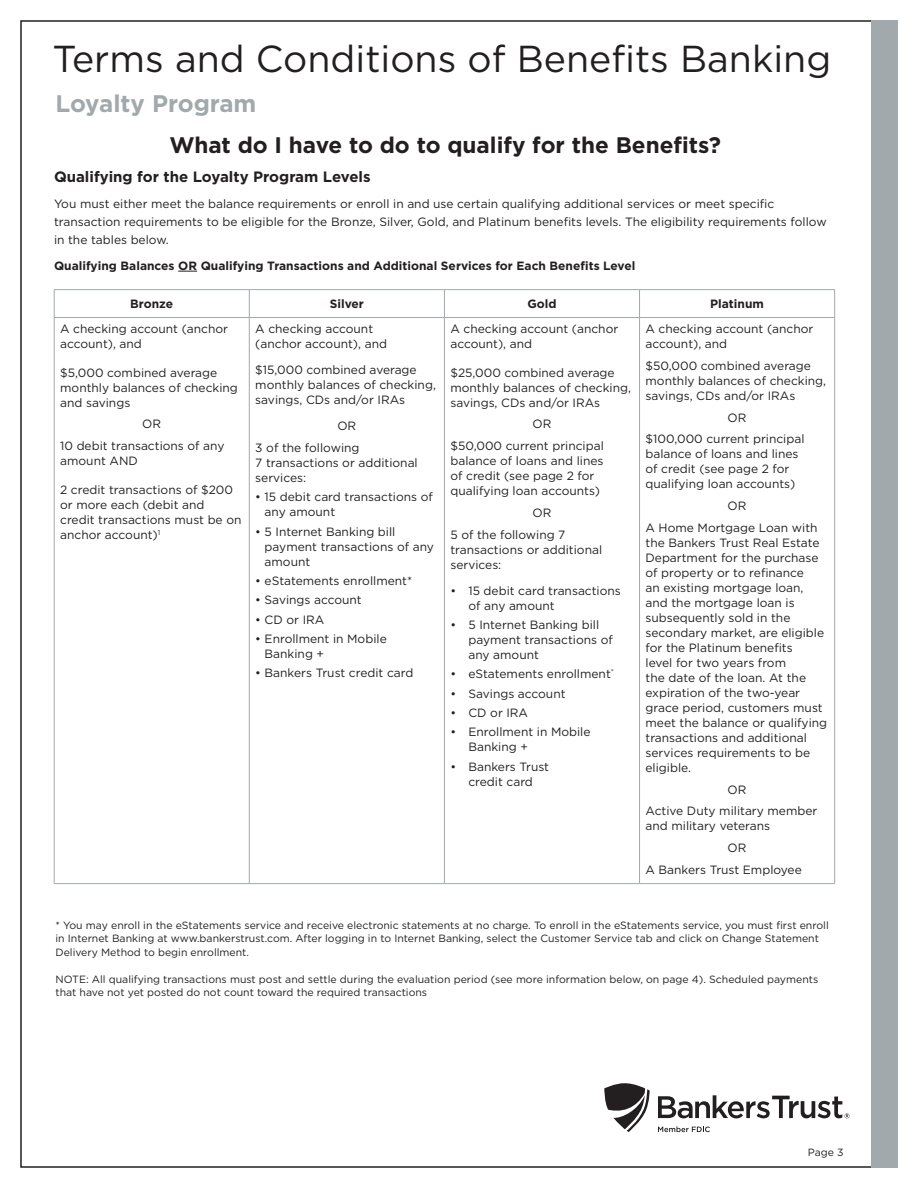
<style>
.page{position:relative;width:918px;height:1188px;background:#fff}
.page>*{position:absolute;margin:0;border:0;box-sizing:border-box;transform-origin:0 0}
.t1{font:37.5px "Gotham";color:#231f20}
.t2{font:700 24px "Gotham";color:#a1a9ad}
.t3{font:700 22.5px "Gotham";color:#231f20}
.t4{font:700 15px "Gotham";color:#231f20}
.t5{font:12px/15px "Gotham";color:#231f20}
.t6{font:700 12px "Gotham";color:#231f20}
.t7{font:10.5px/13.5px "Gotham";color:#231f20}
</style>
<div class="page">
<div style="left:871px;top:20px;width:27px;height:1148px;background:#a1a9ad"></div>
<svg style="left:604px;top:1083px;width:46px;height:49px"></svg>
<svg style="left:658px;top:1095px;width:192px;height:23px"></svg>
<svg style="left:658px;top:1126px;width:52px;height:6px"></svg>
<svg style="left:178px;top:271px;width:19px;height:1px"></svg>
<hr style="left:54px;top:289px;width:195px;height:1px;background:#a1a9ad">
<svg style="left:54px;top:290px;width:1px;height:27px"></svg>
<hr style="left:249px;top:289px;width:195px;height:1px;background:#a1a9ad">
<svg style="left:249px;top:290px;width:1px;height:27px"></svg>
<hr style="left:444px;top:289px;width:196px;height:1px;background:#a1a9ad">
<svg style="left:444px;top:290px;width:1px;height:27px"></svg>
<hr style="left:640px;top:289px;width:195px;height:1px;background:#a1a9ad">
<svg style="left:639px;top:290px;width:1px;height:27px"></svg>
<svg style="left:834px;top:290px;width:1px;height:27px"></svg>
<hr style="left:54px;top:317px;width:195px;height:1px;background:#a1a9ad">
<hr style="left:54px;top:318px;width:1px;height:565px;background:#a1a9ad">
<hr style="left:249px;top:317px;width:195px;height:1px;background:#a1a9ad">
<hr style="left:249px;top:318px;width:1px;height:565px;background:#a1a9ad">
<hr style="left:444px;top:317px;width:196px;height:1px;background:#a1a9ad">
<hr style="left:444px;top:318px;width:1px;height:565px;background:#a1a9ad">
<hr style="left:640px;top:317px;width:195px;height:1px;background:#a1a9ad">
<hr style="left:639px;top:318px;width:1px;height:565px;background:#a1a9ad">
<hr style="left:834px;top:318px;width:1px;height:565px;background:#a1a9ad">
<hr style="left:54px;top:883px;width:195px;height:1px;background:#a1a9ad">
<hr style="left:249px;top:883px;width:195px;height:1px;background:#a1a9ad">
<hr style="left:444px;top:883px;width:196px;height:1px;background:#a1a9ad">
<hr style="left:640px;top:883px;width:195px;height:1px;background:#a1a9ad">
<h1 class="t1" style="left:52px;top:35px;width:780px">Terms and Conditions of Benefits Banking</h1>
<h2 class="t2" style="left:56px;top:88px;width:202px">Loyalty Program</h2>
<h3 class="t3" style="left:169px;top:130px;width:553px">What do I have to do to qualify for the Benefits?</h3>
<p class="t4" style="left:54px;top:167px;width:318px">Qualifying for the Loyalty Program Levels</p>
<p class="t5" style="left:54px;top:195px;width:774px;line-height:18px">You must either meet the balance requirements or enroll in and use certain qualifying additional services or meet specific transaction requirements to be eligible for the Bronze, Silver, Gold, and Platinum benefits levels. The eligibility requirements follow in the tables below.</p>
<p class="t6" style="left:54px;top:258px;width:583px">Qualifying Balances OR Qualifying Transactions and Additional Services for Each Benefits Level</p>
<p class="t6" style="left:130px;top:296px;width:44px">Bronze</p>
<p class="t6" style="left:330px;top:296px;width:36px">Silver</p>
<p class="t6" style="left:527px;top:296px;width:31px">Gold</p>
<p class="t6" style="left:710px;top:296px;width:55px">Platinum</p>
<p class="t5" style="left:60px;top:321px;width:169px">A checking account (anchor account), and</p>
<p class="t5" style="left:60px;top:365px;width:179px">$5,000 combined average monthly balances of checking and savings</p>
<p class="t5" style="left:60px;top:413px;width:166px;line-height:21.8px;text-indent:82px">OR<br>10 debit transactions of any</p>
<p class="t5" style="left:60px;top:453px;width:79px">amount AND</p>
<p class="t5" style="left:60px;top:482px;width:183px">2 credit transactions of $200 or more each (debit and credit transactions must be on anchor account)<sup>1</sup></p>
<p class="t5" style="left:646px;top:321px;width:169px">A checking account (anchor account), and</p>
<p class="t5" style="left:646px;top:358px;width:182px">$50,000 combined average monthly balances of checking, savings, CDs and/or IRAs</p>
<p class="t5" style="left:646px;top:406px;width:160px;line-height:21.8px;text-indent:82px">OR $100,000 current principal</p>
<p class="t5" style="left:646px;top:446px;width:155px">balance of loans and lines of credit (see page 2 for qualifying loan accounts)</p>
<p class="t5" style="left:646px;top:495px;width:174px;line-height:21.8px;text-indent:82px">OR<br>A Home Mortgage Loan with</p>
<p class="t5" style="left:646px;top:535px;width:183px">the Bankers Trust Real Estate<br>Department for the purchase of property or to refinance<br>an existing mortgage loan, and the mortgage loan is subsequently sold in the secondary market, are eligible for the Platinum benefits<br>level for two years from<br>the date of the loan. At the expiration of the two-year grace period, customers must meet the balance or qualifying transactions and additional services requirements to be eligible.</p>
<p class="t5" style="left:646px;top:778px;width:173px;line-height:21.8px;text-indent:82px">OR<br>Active Duty military member</p>
<p class="t5" style="left:646px;top:818px;width:126px">and military veterans</p>
<p class="t5" style="left:728px;top:840px;width:20px">OR</p>
<p class="t5" style="left:646px;top:862px;width:158px">A Bankers Trust Employee</p>
<p class="t5" style="left:255px;top:321px;width:133px">A checking account (anchor account), and</p>
<p class="t5" style="left:255px;top:362px;width:182px">$15,000 combined average monthly balances of checking, savings, CDs and/or IRAs</p>
<p class="t5" style="left:255px;top:415px;width:106px;line-height:21.8px;text-align:right">OR<br>3 of the following</p>
<p class="t5" style="left:255px;top:455px;width:164px">7 transactions or additional services:</p>
<p class="t5" style="left:265px;top:489px;width:170px;text-indent:-9px">• 15 debit card transactions of any amount</p>
<p class="t5" style="left:265px;top:524px;width:171px;text-indent:-9px">• 5 Internet Banking bill payment transactions of any amount</p>
<p class="t5" style="left:255px;top:573px;width:158px">• eStatements enrollment*</p>
<p class="t5" style="left:255px;top:592px;width:108px">• Savings account</p>
<p class="t5" style="left:255px;top:612px;width:71px">• CD or IRA</p>
<p class="t5" style="left:265px;top:631px;width:124px;text-indent:-9px">• Enrollment in Mobile<br>Banking +</p>
<p class="t5" style="left:255px;top:665px;width:160px">• Bankers Trust credit card</p>
<p class="t5" style="left:450px;top:321px;width:169px">A checking account (anchor account), and</p>
<p class="t5" style="left:450px;top:365px;width:182px">$25,000 combined average monthly balances of checking, savings, CDs and/or IRAs</p>
<p class="t5" style="left:450px;top:413px;width:155px;line-height:21.8px;text-indent:82px">OR $50,000 current principal</p>
<p class="t5" style="left:450px;top:453px;width:155px">balance of loans and lines of credit (see page 2 for qualifying loan accounts)</p>
<p class="t5" style="left:450px;top:501px;width:117px;line-height:21.8px;text-indent:82px">OR<br>5 of the following 7</p>
<p class="t5" style="left:450px;top:542px;width:153px">transactions or additional services:</p>
<p class="t5" style="left:468px;top:583px;width:154px;text-indent:-18px">• 15 debit card transactions of any amount</p>
<p class="t5" style="left:468px;top:617px;width:146px;text-indent:-18px">• 5 Internet Banking bill payment transactions of any amount</p>
<p class="t5" style="left:450px;top:666px;width:165px">• eStatements enrollment<sup>*</sup></p>
<p class="t5" style="left:450px;top:686px;width:117px">• Savings account</p>
<p class="t5" style="left:450px;top:705px;width:79px">• CD or IRA</p>
<p class="t5" style="left:468px;top:724px;width:124px;text-indent:-18px">• Enrollment in Mobile<br>Banking +</p>
<p class="t5" style="left:450px;top:759px;width:100px;text-align:center">• Bankers Trust credit card</p>
<p class="t7" style="left:56px;top:918px;width:775px">* You may enroll in the eStatements service and receive electronic statements at no charge. To enroll in the eStatements service, you must first enroll in Internet Banking at www.bankerstrust.com. After logging in to Internet Banking, select the Customer Service tab and click on Change Statement<br>Delivery Method to begin enrollment.</p>
<p class="t7" style="left:56px;top:972px;width:764px">NOTE: All qualifying transactions must post and settle during the evaluation period (see more information below, on page 4). Scheduled payments that have not yet posted do not count toward the required transactions</p>
<p class="t7" style="left:808px;top:1145px;width:37px">Page 3</p>
</div>
